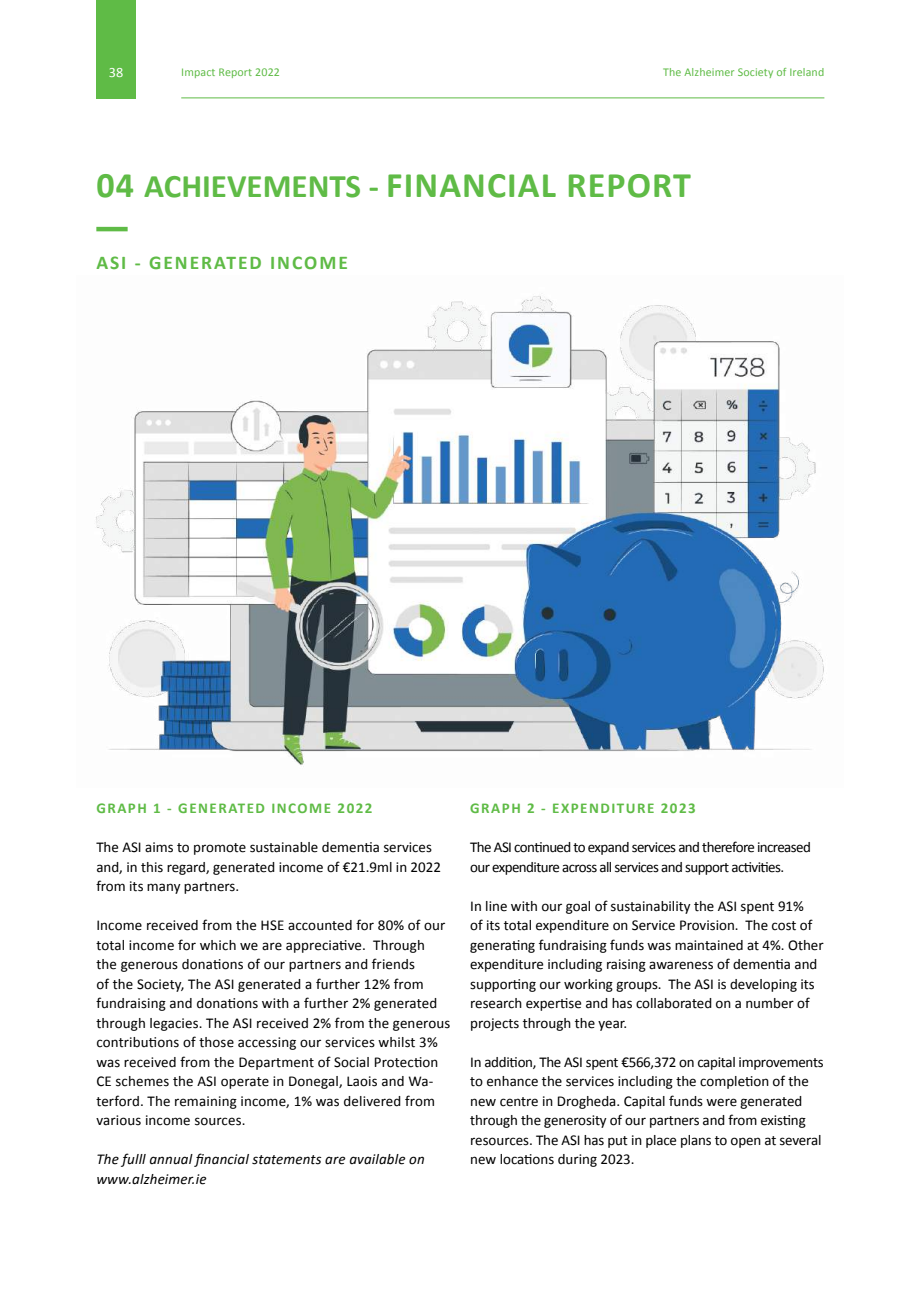
<style>
.page{position:relative;width:919px;height:1289px;background:#fff}
.page>*{position:absolute;margin:0;border:0;box-sizing:border-box;transform-origin:0 0}
.t1{font:700 36px "Calibri";letter-spacing:.03em;color:#5fbb46}
.t2{font:700 19.5px "Calibri";letter-spacing:.1em;color:#5fbb46}
.t3{font:15px/19.5px "Calibri";color:#000}
.t4{font:15px/19.5px "Calibri";letter-spacing:-.04em;color:#000}
.t5{font:italic 15px/19.5px "Calibri";letter-spacing:.01em;color:#000}
.t6{font:700 15px "Calibri";letter-spacing:.1em;color:#5fbb46}
.t7{font:14.25px "Calibri";color:#fff}
.t8{font:12px "Calibri";letter-spacing:.01em;color:#5fbb46}
.s1{font-size:33px}
</style>
<div class="page">
<div style="left:96px;top:0;width:40px;height:98px;background:#5fbb46"></div>
<hr style="left:181px;top:97px;width:643px;height:1px;background:#5fbb46">
<hr style="left:96px;top:227px;width:32px;height:4px;background:#5fbb46">
<img style="left:96px;top:296px;width:728px;height:471px">
<p class="t7" style="left:109px;top:64px;width:16px">38</p>
<p class="t8" style="left:181px;top:64px;width:100px">Impact Report 2022</p>
<p class="t8" style="left:663px;top:64px;width:163px">The Alzheimer Society of Ireland</p>
<h1 class="t1" style="left:96px;top:162px;width:596px">04 <span class="s1">ACHIEVEMENTS -</span> FINANCIAL REPORT</h1>
<h2 class="t2" style="left:96px;top:250px;width:253px">ASI - GENERATED INCOME</h2>
<p class="t6" style="left:96px;top:798px;width:278px">GRAPH 1 - GENERATED INCOME 2022</p>
<p class="t3" style="left:96px;top:837px;width:346px">The ASI aims to promote sustainable dementia services and, in this regard, generated income of €21.9ml in 2022 from its many partners.</p>
<p class="t3" style="left:96px;top:915px;width:355px">Income received from the HSE accounted for 80% of our total income for which we are appreciative. Through<br>the generous donations of our partners and friends<br>of the Society, The ASI generated a further 12% from fundraising and donations with a further 2% generated through legacies. The ASI received 2% from the generous contributions of those accessing our services whilst 3% was received from the Department of Social Protection CE schemes the ASI operate in Donegal, Laois and Wa&shy;terford. The remaining income, 1% was delivered from various income sources.</p>
<p class="t5" style="left:96px;top:1148px;width:330px">The fulll annual financial statements are available on www.alzheimer.ie</p>
<p class="t6" style="left:470px;top:798px;width:227px">GRAPH 2 - EXPENDITURE 2023</p>
<p class="t4" style="left:470px;top:837px;width:342px">The ASI continued to expand services and therefore increased our expenditure across all services and support activities.</p>
<p class="t3" style="left:470px;top:896px;width:355px">In line with our goal of sustainability the ASI spent 91%<br>of its total expenditure on Service Provision. The cost of generating fundraising funds was maintained at 4%. Other expenditure including raising awareness of dementia and supporting our working groups. The ASI is developing its research expertise and has collaborated on a number of projects through the year.</p>
<p class="t3" style="left:470px;top:1052px;width:355px">In addition, The ASI spent €566,372 on capital improvements to enhance the services including the completion of the new centre in Drogheda. Capital funds were generated through the generosity of our partners and from existing resources. The ASI has put in place plans to open at several new locations during 2023.</p>
</div>
